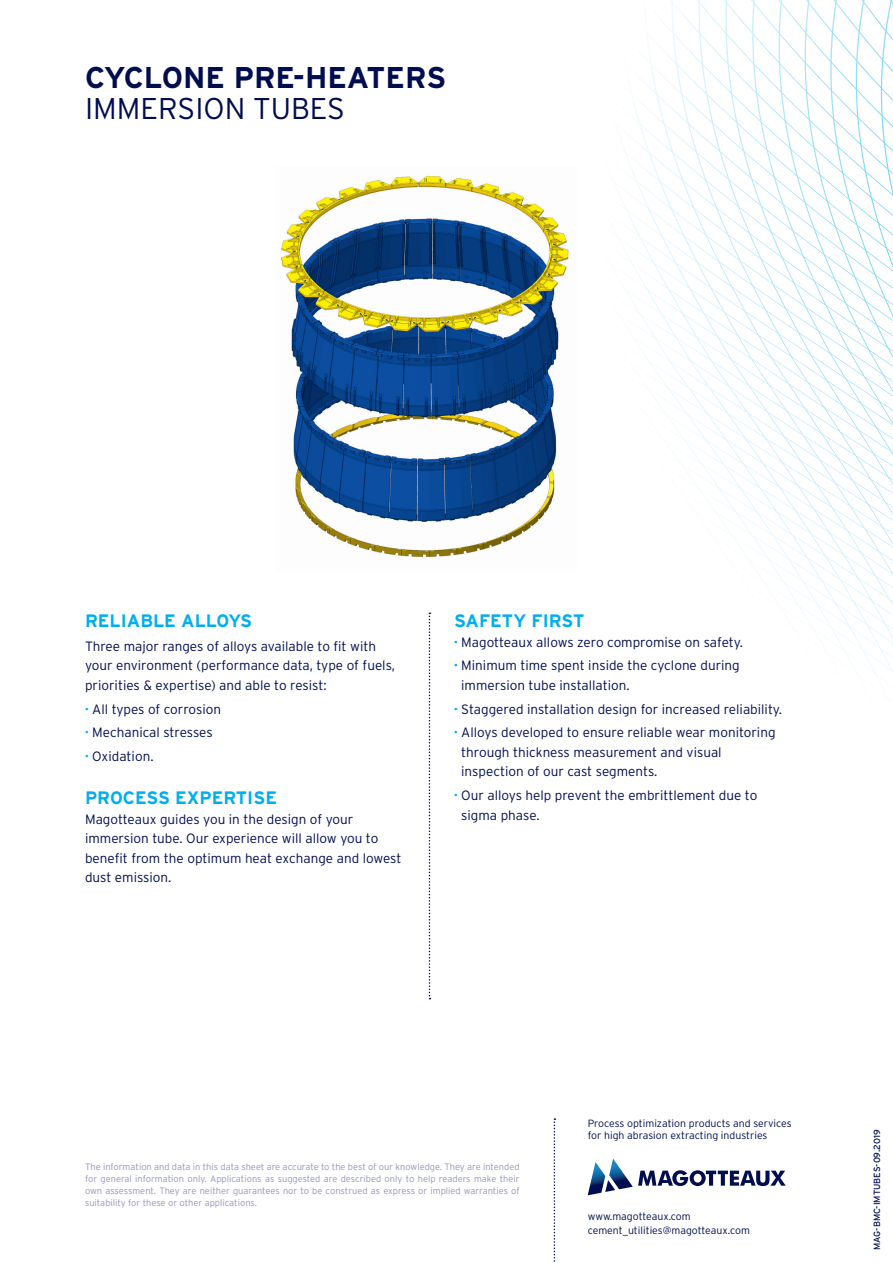
<style>
.page{position:relative;width:893px;height:1263px;background:#fff}
.page>*{position:absolute;margin:0;border:0;box-sizing:border-box;transform-origin:0 0}
.t1{font:700 30px "Interstate";color:#010d4f}
.t2{font:300 30px "Interstate";color:#010d4f}
.t3{font:700 18px "Interstate";color:#00aeef}
.t4{font:300 13.5px/19.5px "Interstate";color:#010d4f}
.t5{font:300 10.5px/13.5px "Interstate";color:#010d4f}
.t6{font:300 9.3px/12px "Interstate";color:#9396b9;text-align:justify}
.t7{font:9px "Interstate";color:#010d4f}
.s1{font-weight:700;color:#00aeef}
</style>
<div class="page">
<svg style="left:620px;top:0;width:273px;height:684px"></svg>
<img style="left:281px;top:175px;width:288px;height:383px">
<svg style="left:429px;top:612px;width:1px;height:387px"></svg>
<svg style="left:554px;top:1118px;width:1px;height:144px"></svg>
<svg style="left:588px;top:1159px;width:198px;height:36px"></svg>
<h1 class="t1" style="left:85px;top:61px;width:363px">CYCLONE PRE-HEATERS</h1>
<h1 class="t2" style="left:85px;top:92px;width:261px">IMMERSION TUBES</h1>
<h2 class="t3" style="left:85px;top:611px;width:169px">RELIABLE ALLOYS</h2>
<p class="t4" style="left:85px;top:636px;width:312px">Three major ranges of alloys available to fit with your environment (performance data, type of fuels, priorities &amp; expertise) and able to resist:</p>
<p class="t4" style="left:85px;top:697px;width:138px;line-height:23.7px"><span class="s1">·</span> All types of corrosion <span class="s1">·</span> Mechanical stresses<br><span class="s1">·</span> Oxidation.</p>
<h2 class="t3" style="left:85px;top:788px;width:193px">PROCESS EXPERTISE</h2>
<p class="t4" style="left:85px;top:809px;width:318px">Magotteaux guides you in the design of your immersion tube. Our experience will allow you to benefit from the optimum heat exchange and lowest dust emission.</p>
<h2 class="t3" style="left:454px;top:611px;width:132px">SAFETY FIRST</h2>
<p class="t4" style="left:454px;top:630px;width:290px;line-height:23.7px"><span class="s1">·</span> Magotteaux allows zero compromise on safety. <span class="s1">·</span> Minimum time spent inside the cyclone during</p>
<p class="t4" style="left:454px;top:673px;width:329px;line-height:23.7px;text-indent:7px">immersion tube installation.<br><span class="s1">·</span> Staggered installation design for increased reliability. <span class="s1">·</span> Alloys developed to ensure reliable wear monitoring</p>
<p class="t4" style="left:461px;top:742px;width:262px">through thickness measurement and visual inspection of our cast segments.</p>
<p class="t4" style="left:461px;top:785px;width:298px;text-indent:-7px"><span class="s1">·</span> Our alloys help prevent the embrittlement due to sigma phase.</p>
<p class="t6" style="left:85px;top:1160px;width:436px">The information and data in this data sheet are accurate to the best of our knowledge. They are intended for general information only. Applications as suggested are described only to help readers make their own assessment. They are neither guarantees nor to be construed as express or implied warranties of suitability for these or other applications.</p>
<p class="t5" style="left:588px;top:1117px;width:206px;line-height:12px">Process optimization products and services for high abrasion extracting industries</p>
<p class="t5" style="left:588px;top:1210px;width:164px">www.magotteaux.com cement_utilities@magotteaux.com</p>
<p class="t7" style="left:872px;top:1250px;width:122px;rotate:-90deg">MAG-BMC-IMTUBES-09.2019</p>
</div>
